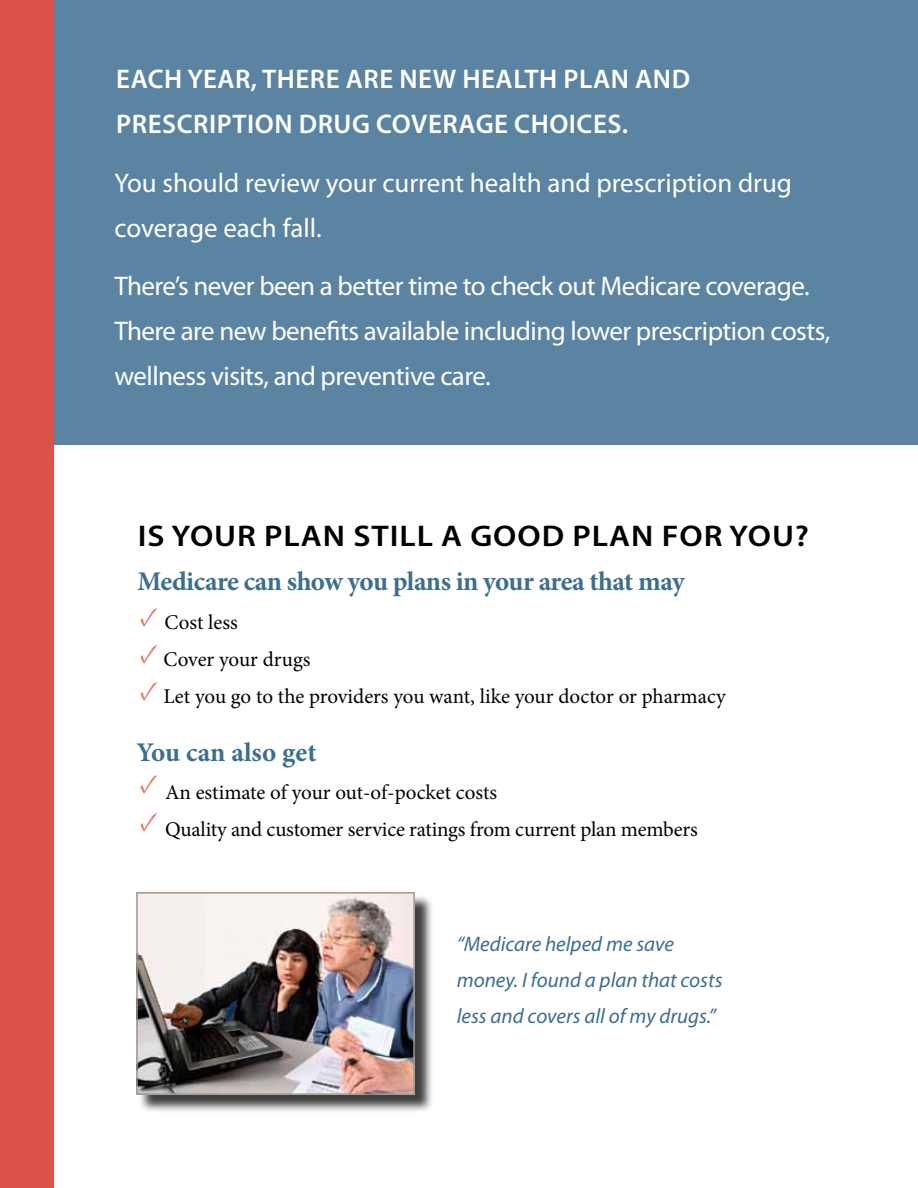
<style>
.page{position:relative;width:918px;height:1188px;background:#fff}
.page>*{position:absolute;margin:0;border:0;box-sizing:border-box;transform-origin:0 0}
.t1{font:600 30px "Myriad Pro";letter-spacing:.03em;color:#000;scale:1.1 1}
.t2{font:27px "Myriad Pro";letter-spacing:-.02em;color:#fff}
.t3{font:27px/45px "Myriad Pro";color:#fff}
.t4{font:600 27px/45px "Myriad Pro";letter-spacing:.02em;color:#fff}
.t5{font:700 27px "Minion Pro";letter-spacing:-.02em;color:#3b6e8f}
.t6{font:700 27px "Minion Pro";color:#3b6e8f}
.t7{font:21px "Minion Pro";letter-spacing:-.005em;color:#000}
.t8{font:italic 21px/36px "Myriad Pro";color:#3b6e8f}
</style>
<div class="page">
<div style="left:8px;top:0;width:910px;height:444px;background:#5b84a2"></div>
<div style="left:0;top:0;width:54px;height:1188px;background:#db524a"></div>
<div style="left:138px;top:894px;width:295px;height:220px;background:#000;opacity:.75"></div>
<img style="left:139px;top:895px;width:273px;height:197px">
<div style="left:136px;top:892px;width:279px;height:203px;border:2px solid #a2988a"></div>
<p class="t4" style="left:116px;top:56px;width:575px">EACH YEAR, THERE ARE NEW HEALTH PLAN AND<br>PRESCRIPTION DRUG COVERAGE CHOICES.</p>
<p class="t3" style="left:114px;top:160px;width:679px">You should review your current health and prescription drug coverage each fall.</p>
<p class="t2" style="left:114px;top:269px;width:697px">There’s never been a better time to check out Medicare coverage.</p>
<p class="t2" style="left:114px;top:314px;width:717px">There are new benefits available including lower prescription costs,</p>
<p class="t2" style="left:114px;top:359px;width:378px">wellness visits, and preventive care.</p>
<p class="t1" style="left:138px;top:517px;width:611px">IS YOUR PLAN STILL A GOOD PLAN FOR YOU?</p>
<p class="t5" style="left:138px;top:563px;width:549px">Medicare can show you plans in your area that may</p>
<p class="t7" style="left:140px;top:608px;width:100px"><sup>✓</sup> Cost less</p>
<p class="t7" style="left:140px;top:645px;width:172px"><sup>✓</sup> Cover your drugs</p>
<p class="t7" style="left:140px;top:682px;width:588px"><sup>✓</sup> Let you go to the providers you want, like your doctor or pharmacy</p>
<p class="t6" style="left:136px;top:733px;width:182px">You can also get</p>
<p class="t7" style="left:140px;top:779px;width:359px"><sup>✓</sup> An estimate of your out-of-pocket costs</p>
<p class="t7" style="left:140px;top:816px;width:560px"><sup>✓</sup> Quality and customer service ratings from current plan members</p>
<p class="t8" style="left:457px;top:925px;width:267px">“Medicare helped me save money. I found a plan that costs less and covers all of my drugs.”</p>
</div>
